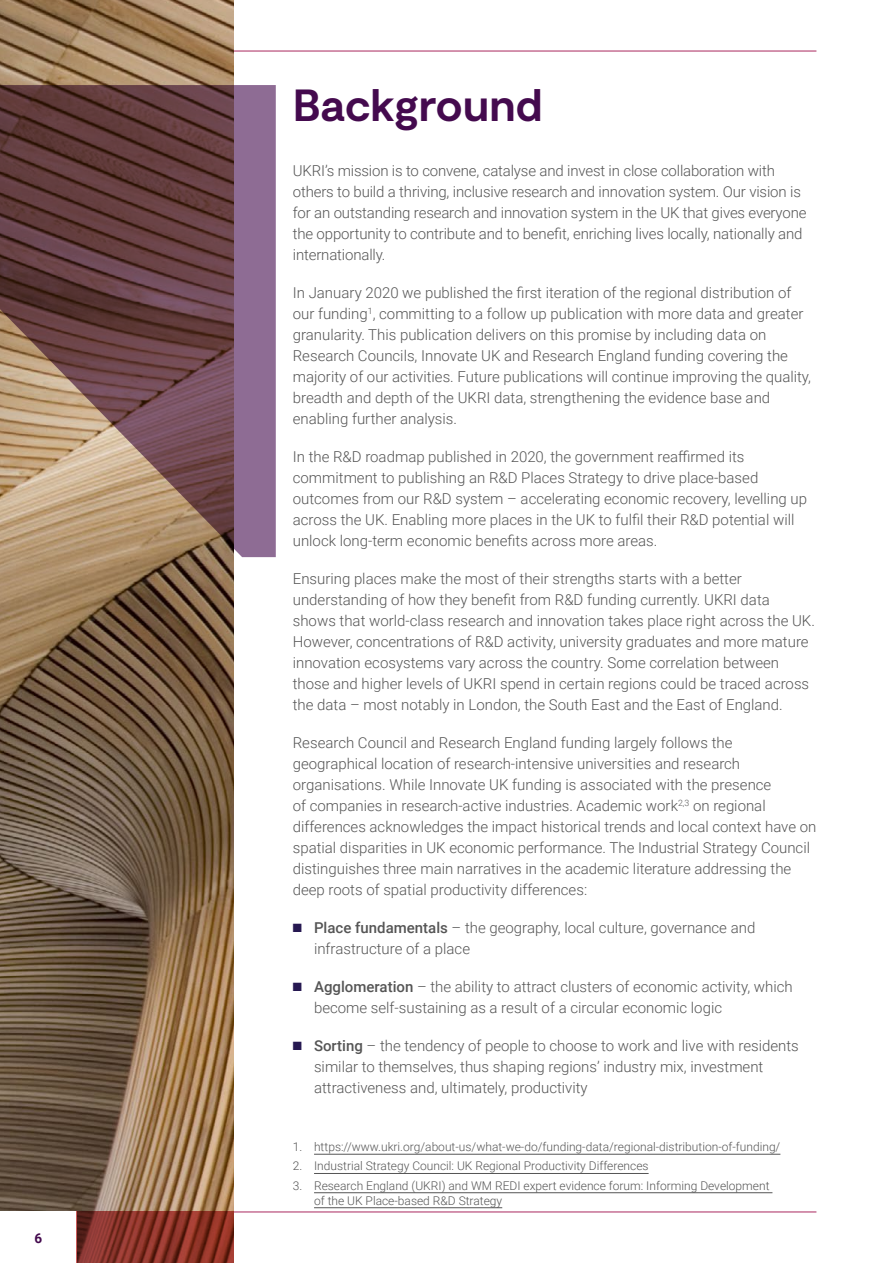
<style>
.page{position:relative;width:893px;height:1263px;background:#fff}
.page>*{position:absolute;margin:0;border:0;box-sizing:border-box;transform-origin:0 0}
.Main_heading{font:700 45px "Moderat";letter-spacing:-.005em;color:#440a4e}
.Body_copy{font:300 15px/21px "Roboto";color:#555}
.Body_copy-2{font:700 13.5px "Roboto";color:#440a4e}
.t1{font:300 12px/15px "Roboto";color:#555}
.s1{color:#261851}
.s2{font-weight:500}
</style>
<div class="page">
<hr style="left:77px;top:51px;width:739px;height:1px;background:#a9285e">
<hr style="left:77px;top:1212px;width:739px;height:1px;background:#a9285e">
<img style="left:0;top:0;width:234px;height:1212px">
<hr style="left:314px;top:1154px;width:466px;height:1px;background:#555">
<hr style="left:314px;top:1173px;width:335px;height:1px;background:#555">
<hr style="left:314px;top:1192px;width:458px;height:1px;background:#555">
<hr style="left:314px;top:1207px;width:188px;height:1px;background:#555">
<svg style="left:0;top:85px;width:276px;height:472px"></svg>
<svg style="left:77px;top:1212px;width:157px;height:51px"></svg>
<p class="Body_copy-2" style="left:34px;top:1228px;width:9px">6</p>
<p class="Main_heading" style="left:293px;top:79px;width:251px">Background</p>
<p class="Body_copy" style="left:293px;top:160px;width:515px">UKRI’s mission is to convene, catalyse and invest in close collaboration with others to build a thriving, inclusive research and innovation system. Our vision is for an outstanding research and innovation system in the UK that gives everyone the opportunity to contribute and to benefit, enriching lives locally, nationally and internationally.</p>
<p class="Body_copy" style="left:293px;top:282px;width:520px">In January 2020 we published the first iteration of the regional distribution of our funding<sup>1</sup>, committing to a follow up publication with more data and greater granularity. This publication delivers on this promise by including data on Research Councils, Innovate UK and Research England funding covering the majority of our activities. Future publications will continue improving the quality, breadth and depth of the UKRI data, strengthening the evidence base and enabling further analysis.</p>
<p class="Body_copy" style="left:293px;top:446px;width:516px">In the R&amp;D roadmap published in 2020, the government reaffirmed its commitment to publishing an R&amp;D Places Strategy to drive place-based outcomes from our R&amp;D system – accelerating economic recovery, levelling up across the UK. Enabling more places in the UK to fulfil their R&amp;D potential will unlock long-term economic benefits across more areas.</p>
<p class="Body_copy" style="left:293px;top:568px;width:524px">Ensuring places make the most of their strengths starts with a better understanding of how they benefit from R&amp;D funding currently. UKRI data shows that world-class research and innovation takes place right across the UK.<br>However, concentrations of R&amp;D activity, university graduates and more mature innovation ecosystems vary across the country. Some correlation between those and higher levels of UKRI spend in certain regions could be traced across the data – most notably in London, the South East and the East of England.</p>
<p class="Body_copy" style="left:293px;top:732px;width:525px">Research Council and Research England funding largely follows the geographical location of research-intensive universities and research organisations. While Innovate UK funding is associated with the presence<br>of companies in research-active industries. Academic work<sup>2,3</sup> on regional differences acknowledges the impact historical trends and local context have on spatial disparities in UK economic performance. The Industrial Strategy Council distinguishes three main narratives in the academic literature addressing the deep roots of spatial productivity differences:</p>
<p class="Body_copy" style="left:314px;top:917px;width:443px;text-indent:-21px"><span class="s1">■</span> <span class="s2">Place fundamentals</span> – the geography, local culture, governance and infrastructure of a place</p>
<p class="Body_copy" style="left:314px;top:976px;width:480px;text-indent:-21px"><span class="s1">■</span> <span class="s2">Agglomeration</span> – the ability to attract clusters of economic activity, which become self-sustaining as a result of a circular economic logic</p>
<p class="Body_copy" style="left:314px;top:1035px;width:486px;text-indent:-21px"><span class="s1">■</span> <span class="s2">Sorting</span> – the tendency of people to choose to work and live with residents similar to themselves, thus shaping regions’ industry mix, investment attractiveness and, ultimately, productivity</p>
<p class="t1" style="left:293px;top:1139px;width:489px">1. https://www.ukri.org/about-us/what-we-do/funding-data/regional-distribution-of-funding/</p>
<p class="t1" style="left:293px;top:1158px;width:357px">2. Industrial Strategy Council: UK Regional Productivity Differences</p>
<p class="t1" style="left:314px;top:1177px;width:457px;text-indent:-21px">3. Research England (UKRI) and WM REDI expert evidence forum: Informing Development of the UK Place-based R&amp;D Strategy</p>
</div>
